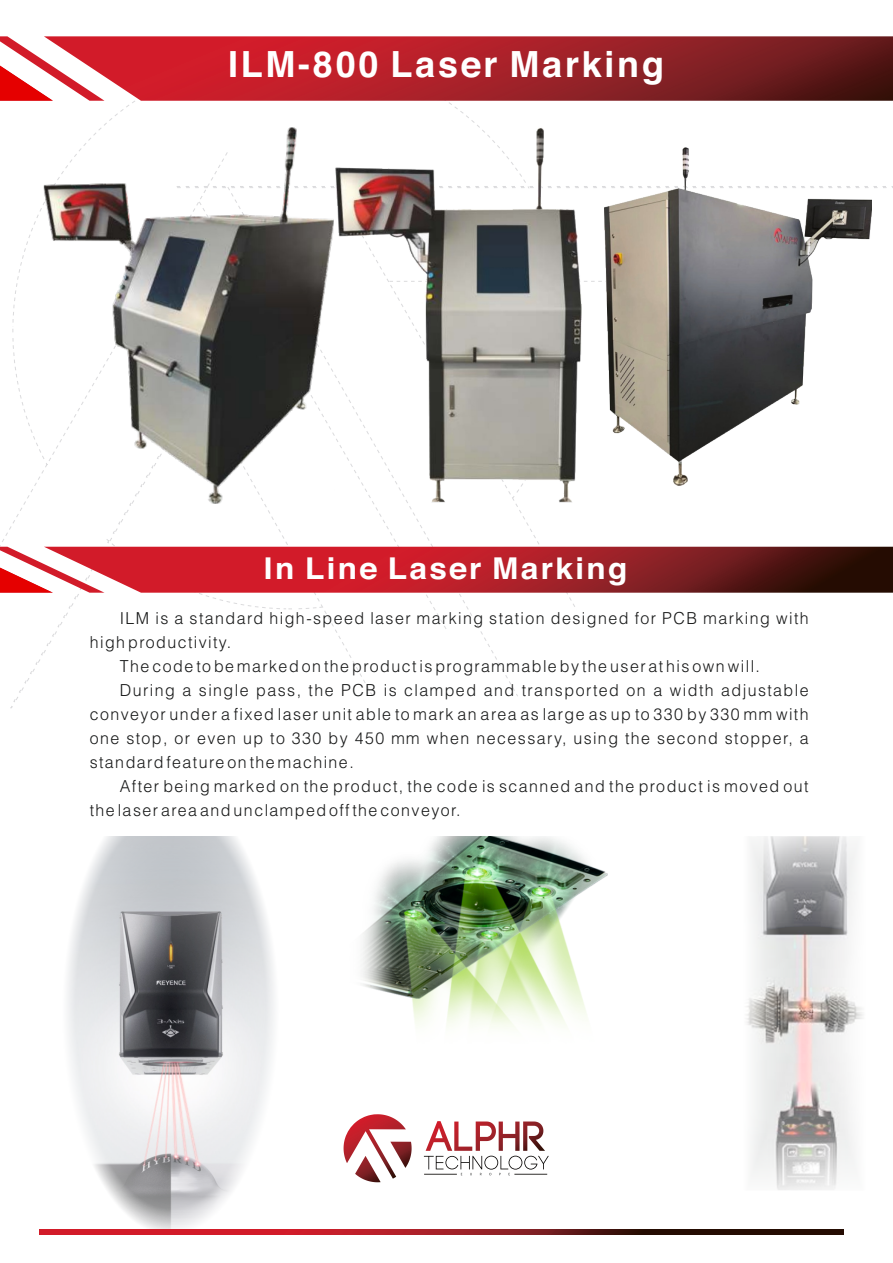
<style>
.page{position:relative;width:893px;height:1263px;background:#fff}
.page>*{position:absolute;margin:0;border:0;box-sizing:border-box;transform-origin:0 0}
.t1{font:700 36px "Helvetica";letter-spacing:.075em;color:#fff}
.t2{font:700 30px "Helvetica";letter-spacing:.075em;color:#fff;scale:1.05 1}
.t3{font:300 16.5px "Helvetica";letter-spacing:.07em;color:#151616}
</style>
<div class="page">
<svg style="left:0;top:547px;width:893px;height:46px;background:#a82c32"></svg>
<img style="left:57px;top:836px;width:806px;height:399px">
<svg style="left:40px;top:1230px;width:803px;height:5px;background:#8a181c"></svg>
<svg style="left:0;top:36px;width:893px;height:65px;background:#a82c33"></svg>
<svg style="left:0;top:62px;width:53px;height:39px"></svg>
<svg style="left:344px;top:1114px;width:68px;height:68px"></svg>
<svg style="left:364px;top:1179px;width:13px;height:3px"></svg>
<svg style="left:424px;top:1121px;width:125px;height:54px"></svg>
<hr style="left:424px;top:1174px;width:33px;height:1px;background:#312f2d">
<hr style="left:514px;top:1174px;width:33px;height:1px;background:#312f2d">
<img style="left:334px;top:125px;width:259px;height:390px">
<img style="left:37px;top:123px;width:297px;height:392px">
<img style="left:593px;top:147px;width:285px;height:339px">
<h1 class="t1" style="left:228px;top:50px;width:437px">ILM-800 Laser Marking</h1>
<h2 class="t2" style="left:264px;top:557px;width:348px">In Line Laser Marking</h2>
<p class="t3" style="left:120px;top:612px;width:691px">ILM is a standard high-speed laser marking station designed for PCB marking with</p>
<p class="t3" style="left:90px;top:635px;width:143px">high productivity.</p>
<p class="t3" style="left:120px;top:659px;width:642px">The code to be marked on the product is programmable by the user at his own will.</p>
<p class="t3" style="left:120px;top:683px;width:691px">During a single pass, the PCB is clamped and transported on a width adjustable</p>
<p class="t3" style="left:90px;top:707px;width:721px">conveyor under a fixed laser unit able to mark an area as large as up to 330 by 330 mm with</p>
<p class="t3" style="left:90px;top:731px;width:721px">one stop, or even up to 330 by 450 mm when necessary, using the second stopper, a</p>
<p class="t3" style="left:90px;top:755px;width:266px">standard feature on the machine.</p>
<p class="t3" style="left:120px;top:779px;width:691px">After being marked on the product, the code is scanned and the product is moved out</p>
<p class="t3" style="left:90px;top:803px;width:373px">the laser area and unclamped off the conveyor.</p>
</div>
